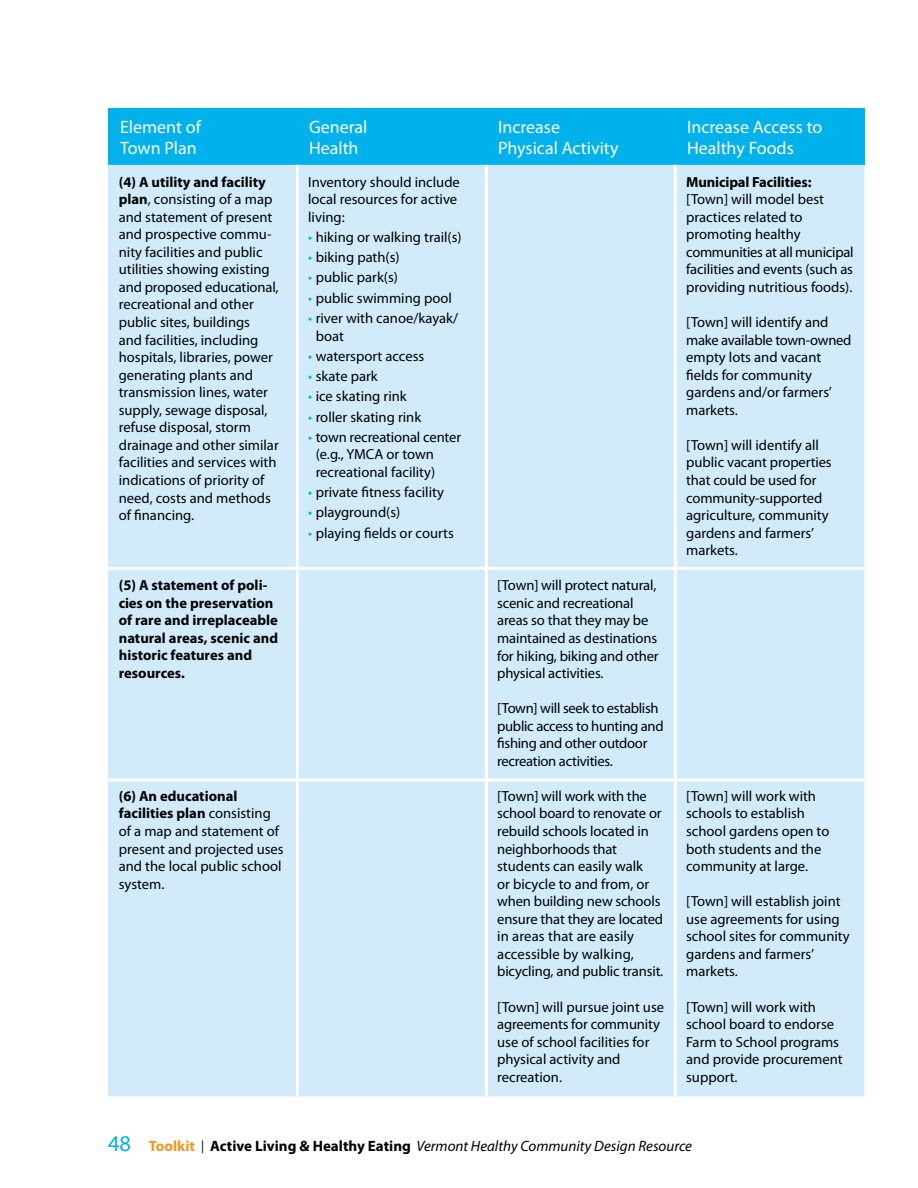
<style>
.page{position:relative;width:918px;height:1188px;background:#fff}
.page>*{position:absolute;margin:0;border:0;box-sizing:border-box;transform-origin:0 0}
.t1{font:18px "Myriad Pro";color:#fff}
.t2{font:italic 15px "Myriad Pro";color:#000}
.t3{font:14.7px/17.5px "Myriad Pro";color:#000}
.t4{font:700 14.7px/17.5px "Myriad Pro";color:#000}
.t5{font:14.7px/17.5px "Myriad Pro";letter-spacing:-.02em;color:#000}
.s1{font-weight:700}
.s2{color:#00b1eb}
.s3{font-style:normal;font-size:22.5px;color:#00b1eb}
.s4{font-weight:700;font-style:normal;color:#f7941e}
.s5{font-style:normal;font-size:12.75px}
.s6{font-weight:700;font-style:normal}
</style>
<div class="page">
<div style="left:108px;top:108px;width:756px;height:57px;background:#00b1eb"></div>
<div style="left:108px;top:165px;width:756px;height:931px;background:#d1ebfa"></div>
<hr style="left:296px;top:165px;width:3px;height:931px;background:#fff">
<hr style="left:485px;top:165px;width:3px;height:931px;background:#fff">
<hr style="left:674px;top:165px;width:3px;height:931px;background:#fff">
<hr style="left:107px;top:567px;width:757px;height:3px;background:#fff">
<svg style="left:108px;top:778px;width:756px;height:4px"></svg>
<p class="t1" style="left:120px;top:116px;width:82px">Element of</p>
<p class="t1" style="left:309px;top:116px;width:60px">General</p>
<p class="t1" style="left:498px;top:116px;width:64px">Increase</p>
<p class="t1" style="left:687px;top:116px;width:137px">Increase Access to</p>
<p class="t1" style="left:120px;top:137px;width:78px">Town Plan</p>
<p class="t1" style="left:309px;top:137px;width:51px">Health</p>
<p class="t1" style="left:498px;top:137px;width:122px">Physical Activity</p>
<p class="t1" style="left:687px;top:137px;width:108px">Healthy Foods</p>
<p class="t3" style="left:119px;top:173px;width:162px"><span class="s1">(4) A utility and facility plan</span>, consisting of a map and statement of present and prospective commu&shy;nity facilities and public utilities showing existing and proposed educational, recreational and other public sites, buildings<br>and facilities, including hospitals, libraries, power generating plants and transmission lines, water supply, sewage disposal, refuse disposal, storm drainage and other similar facilities and services with indications of priority of need, costs and methods of financing.</p>
<p class="t3" style="left:308px;top:173px;width:153px">Inventory should include local resources for active living:</p>
<p class="t3" style="left:308px;top:228px;width:155px"><span class="s2">•</span> hiking or walking trail(s)</p>
<p class="t3" style="left:308px;top:248px;width:93px"><span class="s2">•</span> biking path(s)</p>
<p class="t3" style="left:308px;top:269px;width:91px"><span class="s2">•</span> public park(s)</p>
<p class="t3" style="left:308px;top:289px;width:145px"><span class="s2">•</span> public swimming pool</p>
<p class="t3" style="left:316px;top:309px;width:144px;text-indent:-8px"><span class="s2">•</span> river with canoe/kayak/ boat</p>
<p class="t3" style="left:308px;top:347px;width:118px"><span class="s2">•</span> watersport access</p>
<p class="t3" style="left:308px;top:367px;width:71px"><span class="s2">•</span> skate park</p>
<p class="t3" style="left:308px;top:387px;width:100px"><span class="s2">•</span> ice skating rink</p>
<p class="t3" style="left:308px;top:408px;width:115px"><span class="s2">•</span> roller skating rink</p>
<p class="t3" style="left:316px;top:428px;width:147px;text-indent:-8px"><span class="s2">•</span> town recreational center (e.g., YMCA or town recreational facility)</p>
<p class="t3" style="left:308px;top:483px;width:137px"><span class="s2">•</span> private fitness facility</p>
<p class="t3" style="left:308px;top:504px;width:94px"><span class="s2">•</span> playground(s)</p>
<p class="t3" style="left:308px;top:524px;width:147px"><span class="s2">•</span> playing fields or courts</p>
<p class="t4" style="left:686px;top:172px;width:127px">Municipal Facilities:</p>
<p class="t3" style="left:686px;top:190px;width:169px">[Town] will model best practices related to promoting healthy communities at all municipal facilities and events (such as providing nutritious foods).</p>
<p class="t3" style="left:686px;top:313px;width:167px">[Town] will identify and make available town-owned empty lots and vacant fields for community gardens and/or farmers’ markets.</p>
<p class="t3" style="left:686px;top:436px;width:147px">[Town] will identify all public vacant properties that could be used for community-supported agriculture, community gardens and farmers’ markets.</p>
<p class="t4" style="left:119px;top:576px;width:161px">(5) A statement of poli&shy;cies on the preservation of rare and irreplaceable natural areas, scenic and historic features and resources.</p>
<p class="t3" style="left:119px;top:787px;width:166px"><span class="s1">(6) An educational facilities plan</span> consisting of a map and statement of present and projected uses and the local public school system.</p>
<p class="t3" style="left:497px;top:576px;width:163px">[Town] will protect natural, scenic and recreational areas so that they may be maintained as destinations for hiking, biking and other physical activities.</p>
<p class="t5" style="left:497px;top:699px;width:168px">[Town] will seek to establish public access to hunting and fishing and other outdoor recreation activities.</p>
<p class="t3" style="left:497px;top:787px;width:168px">[Town] will work with the school board to renovate or rebuild schools located in neighborhoods that students can easily walk<br>or bicycle to and from, or when building new schools ensure that they are located in areas that are easily accessible by walking, bicycling, and public transit.</p>
<p class="t3" style="left:497px;top:998px;width:168px">[Town] will pursue joint use agreements for community use of school facilities for physical activity and recreation.</p>
<p class="t3" style="left:686px;top:787px;width:145px">[Town] will work with schools to establish school gardens open to both students and the community at large.</p>
<p class="t3" style="left:686px;top:892px;width:165px">[Town] will establish joint use agreements for using school sites for community gardens and farmers’ markets.</p>
<p class="t3" style="left:686px;top:998px;width:158px">[Town] will work with school board to endorse<br>Farm to School programs and provide procurement support.</p>
<p class="t2" style="left:108px;top:1137px;width:586px"><span class="s3">48</span> <span class="s4">Toolkit</span> <span class="s5">|</span> <span class="s6">Active Living &amp; Healthy Eating</span> Vermont Healthy Community Design Resource</p>
</div>
